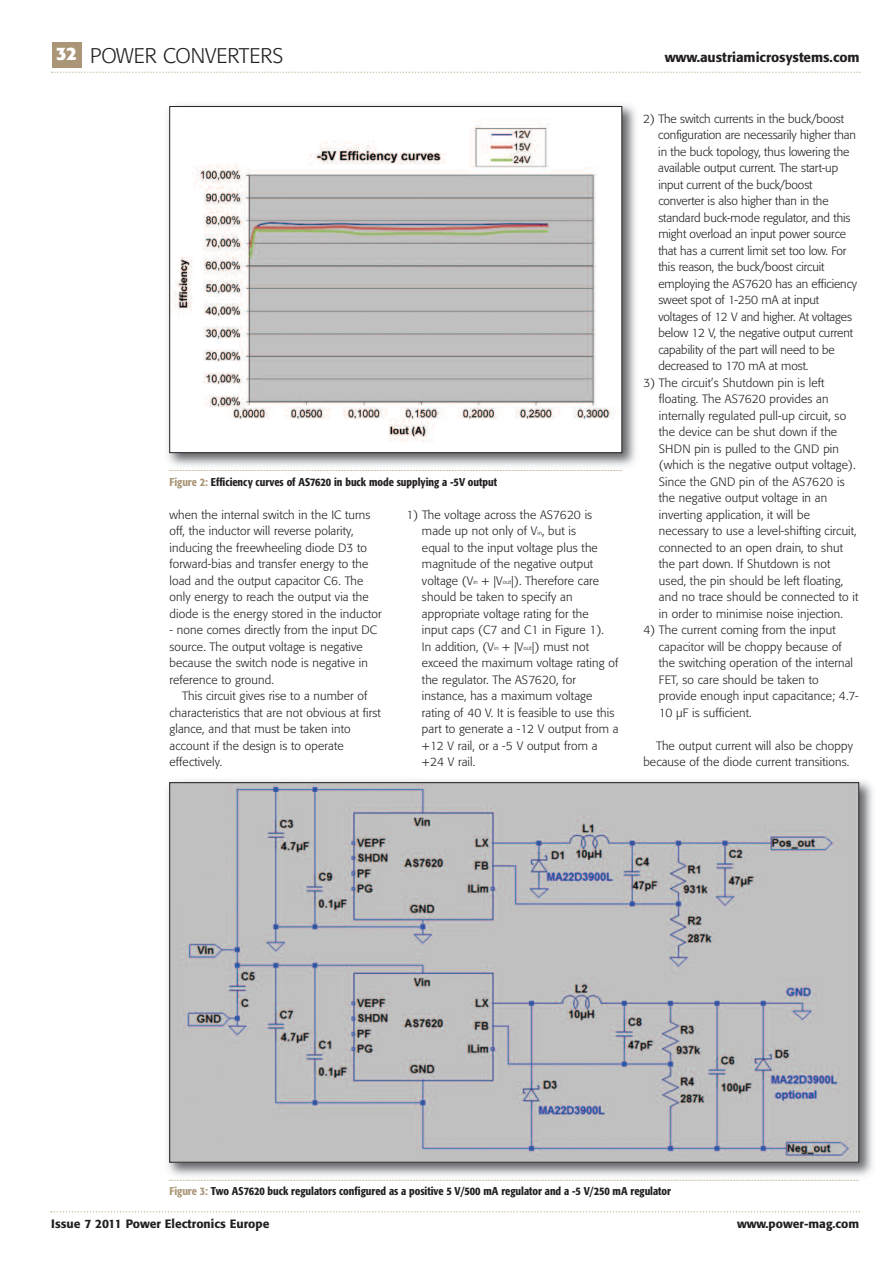
<style>
.page{position:relative;width:893px;height:1263px;background:#fff}
.page>*{position:absolute;margin:0;border:0;box-sizing:border-box;transform-origin:0 0}
.t1{font:300 21px "Formata";color:#231f20}
.t2{font:500 13.5px "Formata";color:#231f20}
.t3{font:300 12px/16.5px "Formata";letter-spacing:.01em;color:#231f20}
.t4{font:500 12px "Formata";color:#231f20}
.t5{font:500 condensed 11.25px "Formata";color:#231f20}
.s1{font-weight:700;font-size:18px;color:#fff}
.s2{color:#aa9677}
.s3{font-size:6px}
</style>
<div class="page">
<div style="left:52px;top:43px;width:30px;height:25px;background:#aa9677"></div>
<svg style="left:51px;top:72px;width:809px;height:1px"></svg>
<svg style="left:51px;top:1211px;width:809px;height:1px"></svg>
<img style="left:167px;top:780px;width:706px;height:400px">
<img style="left:171px;top:784px;width:686px;height:376px">
<img style="left:167px;top:104px;width:469px;height:362px">
<div style="left:170px;top:107px;width:452px;height:346px;background:#fff"></div>
<img style="left:171px;top:121px;width:448px;height:320px">
<div style="left:169px;top:106px;width:453px;height:347px;border:1px solid #231f20"></div>
<svg style="left:169px;top:470px;width:453px;height:1px"></svg>
<svg style="left:169px;top:1180px;width:690px;height:1px"></svg>
<h1 class="t1" style="left:56px;top:46px;width:229px"><span class="s1">32</span> POWER CONVERTERS</h1>
<p class="t2" style="left:665px;top:52px;width:197px">www.austriamicrosystems.com</p>
<p class="t5" style="left:169px;top:477px;width:329px"><span class="s2">Figure 2:</span> Efficiency curves of AS7620 in buck mode supplying a -5V output</p>
<p class="t3" style="left:169px;top:507px;width:214px">when the internal switch in the IC turns off, the inductor will reverse polarity, inducing the freewheeling diode D3 to forward-bias and transfer energy to the load and the output capacitor C6. The only energy to reach the output via the diode is the energy stored in the inductor</p>
<p class="t3" style="left:169px;top:623px;width:209px">- none comes directly from the input DC source. The output voltage is negative because the switch node is negative in reference to ground.</p>
<p class="t3" style="left:169px;top:689px;width:213px;text-indent:13px">This circuit gives rise to a number of characteristics that are not obvious at first glance, and that must be taken into account if the design is to operate effectively.</p>
<p class="t3" style="left:422px;top:507px;width:198px;text-indent:-16px">1) The voltage across the AS7620 is made up not only of V<span class="s3">in</span>, but is<br>equal to the input voltage plus the magnitude of the negative output voltage (V<span class="s3">in</span> + |V<span class="s3">out</span>|). Therefore care should be taken to specify an appropriate voltage rating for the<br>input caps (C7 and C1 in Figure 1).<br>In addition, (V<span class="s3">in</span> + |V<span class="s3">out</span>|) must not exceed the maximum voltage rating of the regulator. The AS7620, for instance, has a maximum voltage rating of 40 V. It is feasible to use this part to generate a -12 V output from a +12 V rail, or a -5 V output from a +24 V rail.</p>
<p class="t3" style="left:658px;top:111px;width:200px;text-indent:-15px">2) The switch currents in the buck/boost configuration are necessarily higher than in the buck topology, thus lowering the available output current. The start-up input current of the buck/boost converter is also higher than in the standard buck-mode regulator, and this might overload an input power source that has a current limit set too low. For this reason, the buck/boost circuit employing the AS7620 has an efficiency sweet spot of 1-250 mA at input voltages of 12 V and higher. At voltages below 12 V, the negative output current capability of the part will need to be decreased to 170 mA at most.</p>
<p class="t3" style="left:659px;top:375px;width:201px;text-indent:-16px">3) The circuit’s Shutdown pin is left floating. The AS7620 provides an internally regulated pull-up circuit, so the device can be shut down if the SHDN pin is pulled to the GND pin (which is the negative output voltage).<br>Since the GND pin of the AS7620 is the negative output voltage in an inverting application, it will be necessary to use a level-shifting circuit, connected to an open drain, to shut the part down. If Shutdown is not used, the pin should be left floating, and no trace should be connected to it in order to minimise noise injection.</p>
<p class="t3" style="left:659px;top:623px;width:201px;text-indent:-16px">4) The current coming from the input capacitor will be choppy because of the switching operation of the internal FET, so care should be taken to provide enough input capacitance; 4.7- 10 µF is sufficient.</p>
<p class="t3" style="left:643px;top:738px;width:211px;text-indent:13px">The output current will also be choppy because of the diode current transitions.</p>
<p class="t5" style="left:169px;top:1187px;width:503px"><span class="s2">Figure 3:</span> Two AS7620 buck regulators configured as a positive 5 V/500 mA regulator and a -5 V/250 mA regulator</p>
<p class="t4" style="left:51px;top:1219px;width:220px">Issue 7 2011 Power Electronics Europe</p>
<p class="t4" style="left:737px;top:1219px;width:124px">www.power-mag.com</p>
</div>
